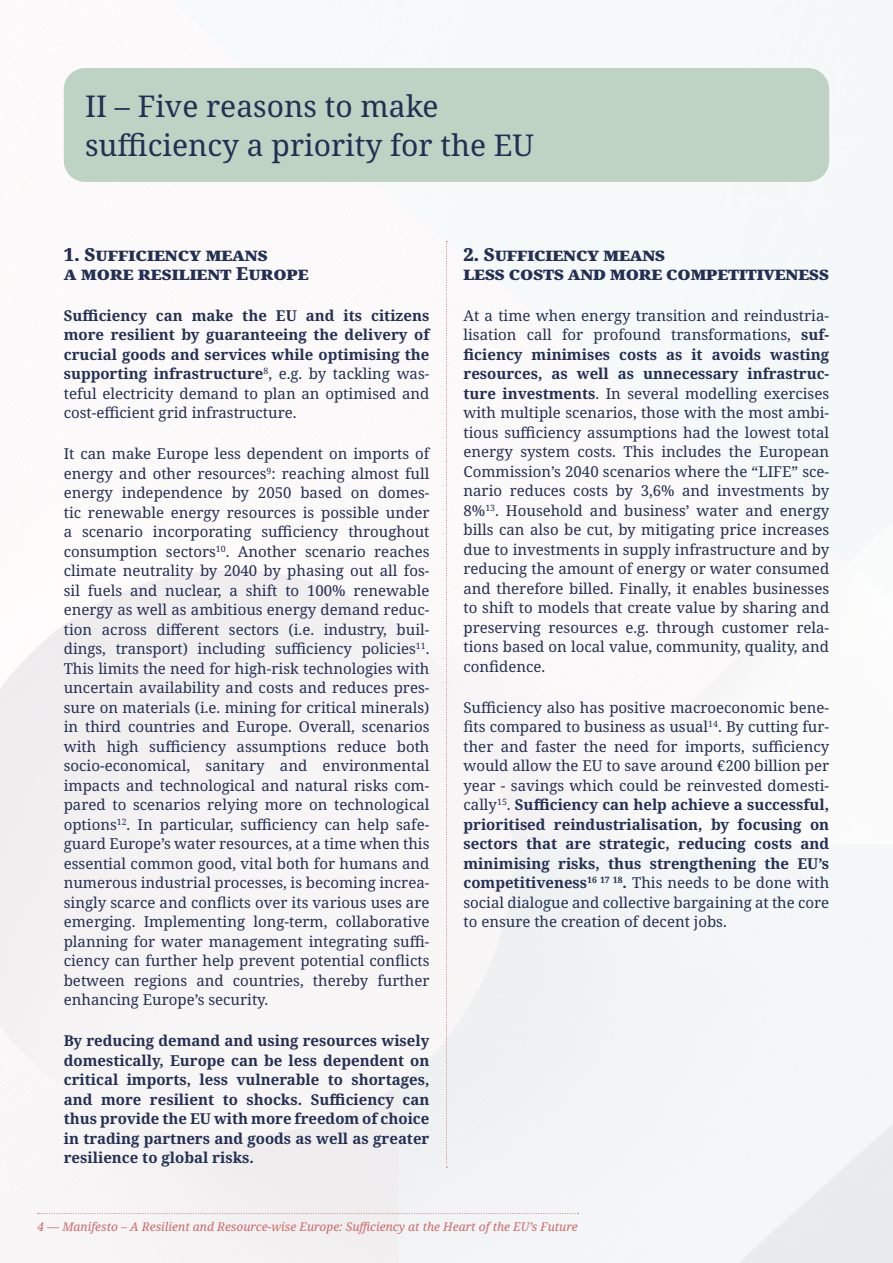
<style>
.page{position:relative;width:893px;height:1263px;background:#fff}
.page>*{position:absolute;margin:0;border:0;box-sizing:border-box;transform-origin:0 0}
.t1{font:30px/39px "Noto Serif";color:#232f53}
.t2{font:900 18px/19.5px "Noto Serif";letter-spacing:-.005em;color:#232f53}
.t3{font:15px/19.5px "Noto Serif";color:#232f53;text-align:justify}
.t4{font:700 15px/19.5px "Noto Serif";color:#232f53;text-align:justify}
.t5{font:italic 12px "Noto Serif";color:#ce696a}
.s1{font-weight:400}
.s2{font-weight:700}
</style>
<div class="page">
<svg style="left:38px;top:1213px;width:540px;height:1px"></svg>
<div style="left:64px;top:68px;width:765px;height:114px;background:#bed3c4;border-radius:21px"></div>
<svg style="left:446px;top:241px;width:1px;height:927px"></svg>
<h1 class="t1" style="left:85px;top:88px;width:451px">II – Five reasons to make sufficiency a priority for the EU</h1>
<p class="t2" style="left:64px;top:245px;width:246px">1. Sufficiency means<br>a more resilient Europe</p>
<p class="t4" style="left:64px;top:306px;width:367px">Sufficiency can make the EU and its citizens more resilient by guaranteeing the delivery of crucial goods and services while optimising the supporting infrastructure<sup>8</sup><span class="s1">, e.g. by tackling was&shy;teful electricity demand to plan an optimised and cost-efficient grid infrastructure.</span></p>
<p class="t3" style="left:64px;top:444px;width:367px">It can make Europe less dependent on imports of energy and other resources<sup>9</sup>: reaching almost full energy independence by 2050 based on domes&shy;tic renewable energy resources is possible under a scenario incorporating sufficiency throughout consumption sectors<sup>10</sup>. Another scenario reaches climate neutrality by 2040 by phasing out all fos&shy;sil fuels and nuclear, a shift to 100% renewable energy as well as ambitious energy demand reduc&shy;tion across different sectors (i.e. industry, buil&shy;dings, transport) including sufficiency policies<sup>11</sup>.<br>This limits the need for high-risk technologies with uncertain availability and costs and reduces pres&shy;sure on materials (i.e. mining for critical minerals) in third countries and Europe. Overall, scenarios with high sufficiency assumptions reduce both socio-economical, sanitary and environmental impacts and technological and natural risks com&shy;pared to scenarios relying more on technological options<sup>12</sup>. In particular, sufficiency can help safe&shy;guard Europe’s water resources, at a time when this essential common good, vital both for humans and numerous industrial processes, is becoming increa&shy;singly scarce and conflicts over its various uses are emerging. Implementing long-term, collaborative planning for water management integrating suffi&shy;ciency can further help prevent potential conflicts between regions and countries, thereby further enhancing Europe’s security.</p>
<p class="t4" style="left:64px;top:1031px;width:367px">By reducing demand and using resources wisely domestically, Europe can be less dependent on critical imports, less vulnerable to shortages, and more resilient to shocks. Sufficiency can thus provide the EU with more freedom of choice in trading partners and goods as well as greater resilience to global risks.</p>
<p class="t2" style="left:463px;top:245px;width:367px">2. Sufficiency means<br>less costs and more competitiveness</p>
<p class="t3" style="left:463px;top:306px;width:367px">At a time when energy transition and reindustria&shy;lisation call for profound transformations, <span class="s2">suf&shy;ficiency minimises costs as it avoids wasting resources, as well as unnecessary infrastruc&shy;ture investments</span>. In several modelling exercises with multiple scenarios, those with the most ambi&shy;tious sufficiency assumptions had the lowest total energy system costs. This includes the European Commission’s 2040 scenarios where the “LIFE” sce&shy;nario reduces costs by 3,6% and investments by 8%<sup>13</sup>. Household and business’ water and energy bills can also be cut, by mitigating price increases due to investments in supply infrastructure and by reducing the amount of energy or water consumed and therefore billed. Finally, it enables businesses to shift to models that create value by sharing and preserving resources e.g. through customer rela&shy;tions based on local value, community, quality, and confidence.</p>
<p class="t3" style="left:463px;top:698px;width:367px">Sufficiency also has positive macroeconomic bene&shy;fits compared to business as usual<sup>14</sup>. By cutting fur&shy;ther and faster the need for imports, sufficiency would allow the EU to save around €200 billion per year - savings which could be reinvested domesti&shy;cally<sup>15</sup>. <span class="s2">Sufficiency can help achieve a successful, prioritised reindustrialisation, by focusing on sectors that are strategic, reducing costs and minimising risks, thus strengthening the EU’s competitiveness</span><sup>16</sup> <sup>17</sup> <sup>18</sup><span class="s2">.</span> This needs to be done with social dialogue and collective bargaining at the core to ensure the creation of decent jobs.</p>
<p class="t5" style="left:37px;top:1218px;width:542px">4 — Manifesto – A Resilient and Resource-wise Europe: Sufficiency at the Heart of the EU’s Future</p>
</div>
